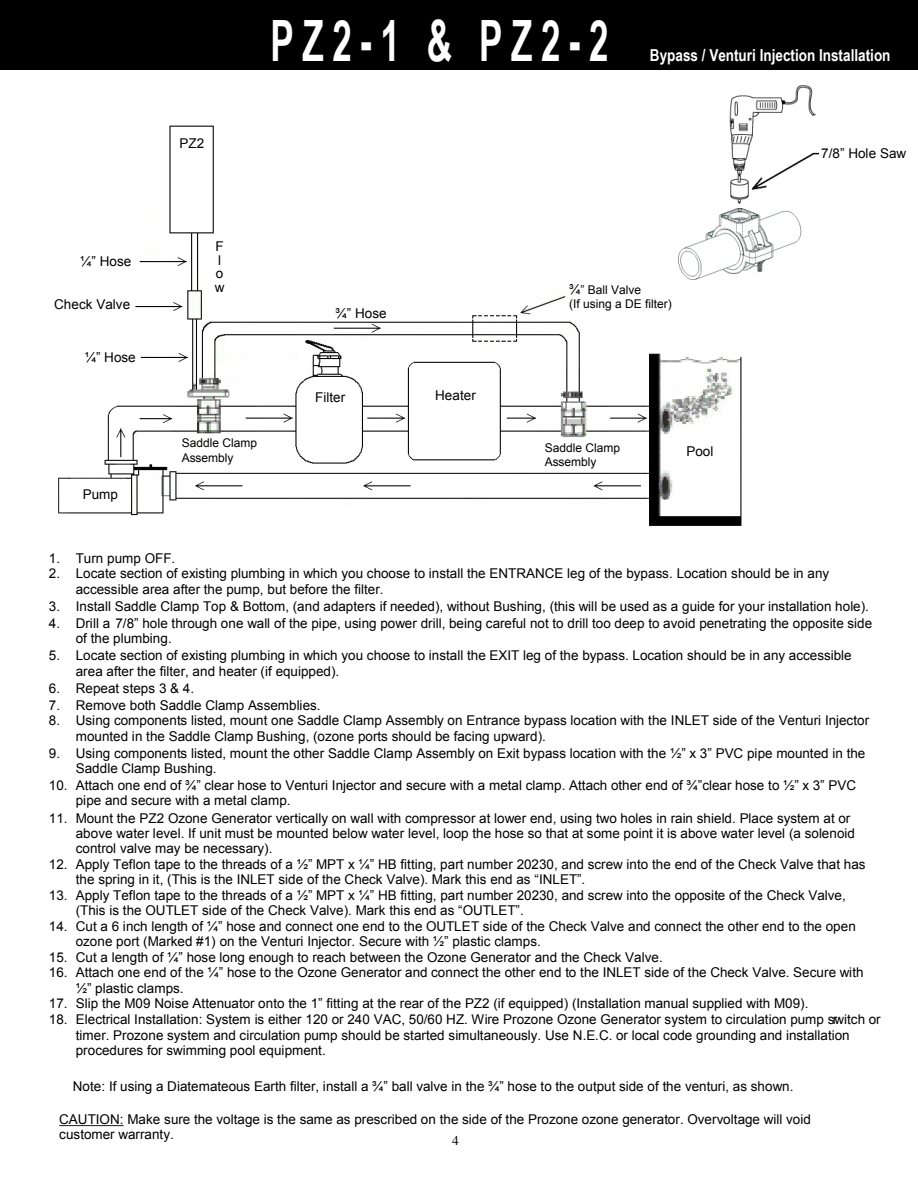
<style>
.page{position:relative;width:918px;height:1188px;background:#fff}
.page>*{position:absolute;margin:0;border:0;box-sizing:border-box;transform-origin:0 0}
.t1{font:700 57px "Arial Narrow";letter-spacing:.2em;color:#fff;scale:.75 1}
.t2{font:700 16.5px "Arial Narrow";color:#fff}
.t3{font:13.5px/15.5px "Arial";letter-spacing:.005em;color:#000}
.t4{font:13.5px "Times";color:#000}
.t5{font:12px/14.4px "Arial";color:#000}
.s1{font-size:13.5px}
</style>
<div class="page">
<img style="left:58px;top:125px;width:683px;height:401px">
<div style="left:0;top:0;width:918px;height:70px;background:#000"></div>
<hr style="left:59px;top:1125px;width:65px;height:1px;background:#000;border-radius:50%">
<svg style="left:205px;top:239px;width:6px;height:54px"></svg>
<img style="left:677px;top:85px;width:141px;height:196px">
<p class="t3" style="left:80px;top:254px;width:53px">¼” Hose</p>
<p class="t3" style="left:54px;top:297px;width:78px">Check Valve</p>
<p class="t3" style="left:85px;top:349px;width:53px">¼” Hose</p>
<p class="t3" style="left:83px;top:487px;width:37px">Pump</p>
<p class="t3" style="left:179px;top:136px;width:26px">PZ2</p>
<h1 class="t1" style="left:270px;top:-3px;width:453px">PZ2-1 &amp; PZ2-2</h1>
<p class="t2" style="left:650px;top:42px;width:242px">Bypass / Venturi Injection Installation</p>
<p class="t3" style="left:821px;top:145px;width:87px">7/8” Hole Saw</p>
<p class="t3" style="left:215px;top:240px;width:11px;line-height:13.5px">F l o w</p>
<p class="t5" style="left:182px;top:436px;width:77px">Saddle Clamp<br>Assembly</p>
<p class="t3" style="left:335px;top:306px;width:53px">¾” Hose</p>
<p class="t3" style="left:315px;top:389px;width:32px">Filter</p>
<p class="t3" style="left:435px;top:388px;width:42px">Heater</p>
<p class="t5" style="left:569px;top:283px;width:104px"><span class="s1">¾</span>” Ball Valve<br>(If using a DE filter)</p>
<p class="t5" style="left:545px;top:440px;width:77px">Saddle Clamp<br>Assembly</p>
<p class="t3" style="left:686px;top:444px;width:29px">Pool</p>
<p class="t3" style="left:49px;top:550px;width:128px">1. Turn pump OFF.</p>
<p class="t3" style="left:76px;top:566px;width:755px;text-indent:-27px">2. Locate section of existing plumbing in which you choose to install the ENTRANCE leg of the bypass. Location should be in any accessible area after the pump, but before the filter.</p>
<p class="t3" style="left:49px;top:598px;width:822px">3. Install Saddle Clamp Top &amp; Bottom, (and adapters if needed), without Bushing, (this will be used as a guide for your installation hole).</p>
<p class="t3" style="left:76px;top:615px;width:798px;text-indent:-27px">4. Drill a 7/8” hole through one wall of the pipe, using power drill, being careful not to drill too deep to avoid penetrating the opposite side of the plumbing.</p>
<p class="t3" style="left:76px;top:648px;width:778px;text-indent:-27px">5. Locate section of existing plumbing in which you choose to install the EXIT leg of the bypass. Location should be in any accessible area after the filter, and heater (if equipped).</p>
<p class="t3" style="left:49px;top:680px;width:147px">6. Repeat steps 3 &amp; 4.</p>
<p class="t3" style="left:49px;top:697px;width:273px">7. Remove both Saddle Clamp Assemblies.</p>
<p class="t3" style="left:76px;top:713px;width:795px;text-indent:-27px">8. Using components listed, mount one Saddle Clamp Assembly on Entrance bypass location with the INLET side of the Venturi Injector mounted in the Saddle Clamp Bushing, (ozone ports should be facing upward).</p>
<p class="t3" style="left:76px;top:745px;width:791px;text-indent:-27px">9. Using components listed, mount the other Saddle Clamp Assembly on Exit bypass location with the ½” x 3” PVC pipe mounted in the<br>Saddle Clamp Bushing.</p>
<p class="t3" style="left:76px;top:778px;width:782px;text-indent:-27px">10. Attach one end of ¾” clear hose to Venturi Injector and secure with a metal clamp. Attach other end of ¾”clear hose to ½” x 3” PVC pipe and secure with a metal clamp.</p>
<p class="t3" style="left:76px;top:810px;width:781px;text-indent:-27px">11. Mount the PZ2 Ozone Generator vertically on wall with compressor at lower end, using two holes in rain shield. Place system at or above water level. If unit must be mounted below water level, loop the hose so that at some point it is above water level (a solenoid control valve may be necessary).</p>
<p class="t3" style="left:76px;top:857px;width:791px;text-indent:-27px">12. Apply Teflon tape to the threads of a ½” MPT x ¼” HB fitting, part number 20230, and screw into the end of the Check Valve that has the spring in it, (This is the INLET side of the Check Valve). Mark this end as “INLET”.</p>
<p class="t3" style="left:76px;top:888px;width:772px;text-indent:-27px">13. Apply Teflon tape to the threads of a ½” MPT x ¼” HB fitting, part number 20230, and screw into the opposite of the Check Valve, (This is the OUTLET side of the Check Valve). Mark this end as “OUTLET”.</p>
<p class="t3" style="left:76px;top:919px;width:782px;text-indent:-27px">14. Cut a 6 inch length of ¼” hose and connect one end to the OUTLET side of the Check Valve and connect the other end to the open ozone port (Marked #1) on the Venturi Injector. Secure with ½” plastic clamps.</p>
<p class="t3" style="left:49px;top:950px;width:615px">15. Cut a length of ¼” hose long enough to reach between the Ozone Generator and the Check Valve.</p>
<p class="t3" style="left:76px;top:965px;width:789px;text-indent:-27px">16. Attach one end of the ¼” hose to the Ozone Generator and connect the other end to the INLET side of the Check Valve. Secure with ½” plastic clamps.</p>
<p class="t3" style="left:49px;top:996px;width:761px">17. Slip the M09 Noise Attenuator onto the 1” fitting at the rear of the PZ2 (if equipped) (Installation manual supplied with M09).</p>
<p class="t3" style="left:76px;top:1012px;width:807px;text-indent:-27px">18. Electrical Installation: System is either 120 or 240 VAC, 50/60 HZ. Wire Prozone Ozone Generator system to circulation pump srwitch or timer. Prozone system and circulation pump should be started simultaneously. Use N.E.C. or local code grounding and installation procedures for swimming pool equipment.</p>
<p class="t3" style="left:73px;top:1079px;width:722px">Note: If using a Diatemateous Earth filter, install a ¾” ball valve in the ¾” hose to the output side of the venturi, as shown.</p>
<p class="t3" style="left:59px;top:1111px;width:753px">CAUTION: Make sure the voltage is the same as prescribed on the side of the Prozone ozone generator. Overvoltage will void customer warranty.</p>
<p class="t4" style="left:452px;top:1133px;width:8px">4</p>
</div>
